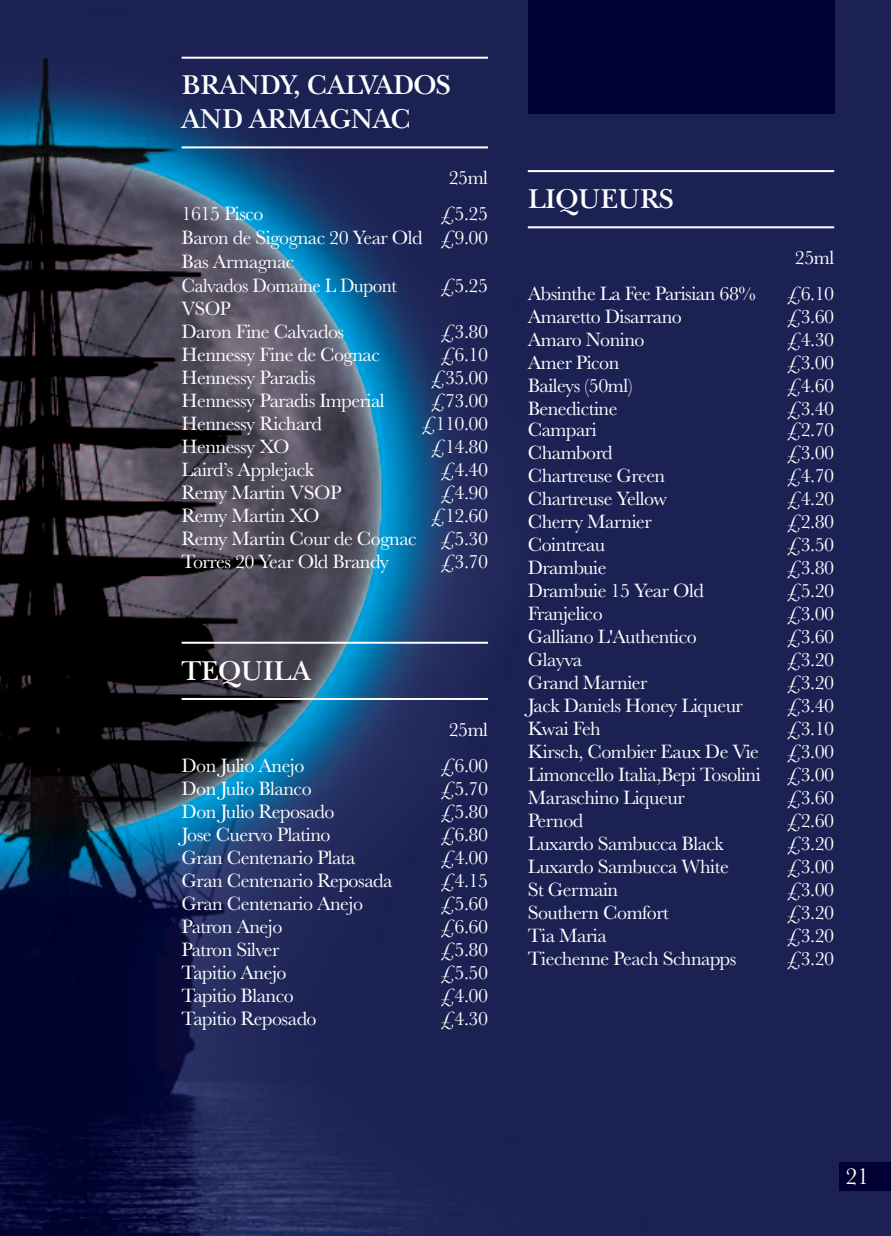
<style>
.page{position:relative;width:891px;height:1236px;background:#fff}
.page>*{position:absolute;margin:0;border:0;box-sizing:border-box;transform-origin:0 0}
.t1{font:600 28px/33.6px "New Baskerville IT Cby BT";letter-spacing:-.025em;color:#fff}
.t2{font:24px "Baskerville";color:#fff}
.t3{font:20px/24px "Baskerville";letter-spacing:-.025em;color:#fff}
.t4{font:20px/23px "Baskerville";letter-spacing:-.025em;color:#fff;scale:.95 1}
</style>
<div class="page">
<img style="left:0;top:0;width:890px;height:1236px">
<hr style="left:181px;top:57px;width:307px;height:2px;background:#fff">
<hr style="left:181px;top:146px;width:307px;height:2px;background:#fff">
<hr style="left:181px;top:642px;width:307px;height:2px;background:#fff">
<hr style="left:181px;top:698px;width:307px;height:2px;background:#fff">
<hr style="left:527px;top:170px;width:306px;height:2px;background:#fff">
<hr style="left:527px;top:226px;width:306px;height:2px;background:#fff">
<div style="left:839px;top:1162px;width:51px;height:29px;background:#000032"></div>
<div style="left:527px;top:0;width:306px;height:114px;background:#000032"></div>
<h1 class="t1" style="left:181px;top:71px;width:271px">BRANDY, CALVADOS<br>AND ARMAGNAC</h1>
<p class="t3" style="left:448px;top:165px;width:41px">25ml</p>
<p class="t3" style="left:181px;top:201px;width:308px;text-indent:259px">£5.25<br>Baron de Sigognac 20 Year Old £9.00<br>Bas Armagnac<br>Calvados Domaine L Dupont</p>
<p class="t3" style="left:181px;top:201px;width:83px">1615 Pisco</p>
<p class="t3" style="left:440px;top:273px;width:49px">£5.25</p>
<p class="t4" style="left:181px;top:297px;width:173px">VSOP<br>Daron Fine Calvados</p>
<p class="t3" style="left:440px;top:319px;width:49px">£3.80</p>
<p class="t3" style="left:181px;top:342px;width:200px">Hennessy Fine de Cognac</p>
<p class="t3" style="left:440px;top:342px;width:49px">£6.10</p>
<p class="t3" style="left:181px;top:365px;width:135px">Hennessy Paradis</p>
<p class="t3" style="left:431px;top:365px;width:58px">£35.00</p>
<p class="t3" style="left:181px;top:388px;width:204px">Hennessy Paradis Imperial</p>
<p class="t3" style="left:431px;top:388px;width:58px">£73.00</p>
<p class="t3" style="left:181px;top:411px;width:142px">Hennessy Richard</p>
<p class="t3" style="left:421px;top:411px;width:68px">£110.00</p>
<p class="t3" style="left:181px;top:434px;width:109px">Hennessy XO</p>
<p class="t3" style="left:431px;top:434px;width:58px">£14.80</p>
<p class="t3" style="left:181px;top:457px;width:134px">Laird’s Applejack</p>
<p class="t3" style="left:440px;top:457px;width:49px">£4.40</p>
<p class="t3" style="left:181px;top:480px;width:161px">Remy Martin VSOP</p>
<p class="t3" style="left:440px;top:480px;width:49px">£4.90</p>
<p class="t3" style="left:181px;top:503px;width:139px">Remy Martin XO</p>
<p class="t3" style="left:181px;top:504px;width:308px;line-height:23px;text-align:justify;text-indent:249px">£12.60<br>Remy Martin Cour de Cognac £5.30<br>Torres 20 Year Old Brandy</p>
<p class="t3" style="left:440px;top:549px;width:49px">£3.70</p>
<h1 class="t1" style="left:181px;top:657px;width:131px">TEQUILA</h1>
<p class="t3" style="left:448px;top:717px;width:41px">25ml</p>
<p class="t3" style="left:181px;top:753px;width:124px">Don Julio Anejo</p>
<p class="t3" style="left:440px;top:753px;width:49px">£6.00</p>
<p class="t3" style="left:181px;top:776px;width:131px">Don Julio Blanco</p>
<p class="t3" style="left:440px;top:776px;width:49px">£5.70</p>
<p class="t3" style="left:181px;top:799px;width:154px">Don Julio Reposado</p>
<p class="t3" style="left:440px;top:799px;width:49px">£5.80</p>
<p class="t3" style="left:181px;top:822px;width:150px">Jose Cuervo Platino</p>
<p class="t3" style="left:440px;top:822px;width:49px">£6.80</p>
<p class="t3" style="left:181px;top:845px;width:175px">Gran Centenario Plata</p>
<p class="t3" style="left:440px;top:845px;width:49px">£4.00</p>
<p class="t3" style="left:181px;top:868px;width:212px">Gran Centenario Reposada</p>
<p class="t3" style="left:440px;top:868px;width:49px">£4.15</p>
<p class="t3" style="left:181px;top:891px;width:183px">Gran Centenario Anejo</p>
<p class="t3" style="left:440px;top:891px;width:49px">£5.60</p>
<p class="t3" style="left:181px;top:914px;width:102px">Patron Anejo</p>
<p class="t3" style="left:440px;top:914px;width:49px">£6.60</p>
<p class="t3" style="left:181px;top:937px;width:99px">Patron Silver</p>
<p class="t3" style="left:440px;top:937px;width:49px">£5.80</p>
<p class="t3" style="left:181px;top:960px;width:106px">Tapitio Anejo</p>
<p class="t3" style="left:440px;top:960px;width:49px">£5.50</p>
<p class="t3" style="left:181px;top:983px;width:114px">Tapitio Blanco</p>
<p class="t3" style="left:440px;top:983px;width:49px">£4.00</p>
<p class="t3" style="left:181px;top:1006px;width:136px">Tapitio Reposado</p>
<p class="t3" style="left:440px;top:1006px;width:49px">£4.30</p>
<h1 class="t1" style="left:527px;top:185px;width:148px">LIQUEURS</h1>
<p class="t3" style="left:794px;top:246px;width:41px">25ml</p>
<p class="t3" style="left:527px;top:282px;width:230px">Absinthe La Fee Parisian 68%</p>
<p class="t3" style="left:786px;top:282px;width:49px">£6.10</p>
<p class="t3" style="left:527px;top:305px;width:156px">Amaretto Disarrano</p>
<p class="t3" style="left:786px;top:305px;width:49px">£3.60</p>
<p class="t3" style="left:527px;top:328px;width:118px">Amaro Nonino</p>
<p class="t3" style="left:786px;top:328px;width:49px">£4.30</p>
<p class="t3" style="left:527px;top:351px;width:93px">Amer Picon</p>
<p class="t3" style="left:786px;top:351px;width:49px">£3.00</p>
<p class="t3" style="left:527px;top:374px;width:106px">Baileys (50ml)</p>
<p class="t3" style="left:786px;top:374px;width:49px">£4.60</p>
<p class="t3" style="left:527px;top:397px;width:91px">Benedictine</p>
<p class="t3" style="left:786px;top:397px;width:49px">£3.40</p>
<p class="t3" style="left:527px;top:418px;width:70px">Campari</p>
<p class="t3" style="left:786px;top:418px;width:49px">£2.70</p>
<p class="t3" style="left:527px;top:441px;width:86px">Chambord</p>
<p class="t3" style="left:786px;top:441px;width:49px">£3.00</p>
<p class="t3" style="left:527px;top:464px;width:139px">Chartreuse Green</p>
<p class="t3" style="left:786px;top:464px;width:49px">£4.70</p>
<p class="t3" style="left:527px;top:487px;width:141px">Chartreuse Yellow</p>
<p class="t3" style="left:786px;top:487px;width:49px">£4.20</p>
<p class="t3" style="left:527px;top:510px;width:125px">Cherry Marnier</p>
<p class="t3" style="left:786px;top:510px;width:49px">£2.80</p>
<p class="t3" style="left:527px;top:533px;width:79px">Cointreau</p>
<p class="t3" style="left:786px;top:533px;width:49px">£3.50</p>
<p class="t3" style="left:527px;top:556px;width:80px">Drambuie</p>
<p class="t3" style="left:786px;top:556px;width:49px">£3.80</p>
<p class="t3" style="left:527px;top:579px;width:177px">Drambuie 15 Year Old</p>
<p class="t3" style="left:786px;top:579px;width:49px">£5.20</p>
<p class="t3" style="left:527px;top:602px;width:76px">Franjelico</p>
<p class="t3" style="left:786px;top:602px;width:49px">£3.00</p>
<p class="t3" style="left:527px;top:625px;width:170px">Galliano L'Authentico</p>
<p class="t3" style="left:786px;top:625px;width:49px">£3.60</p>
<p class="t3" style="left:527px;top:648px;width:56px">Glayva</p>
<p class="t3" style="left:786px;top:648px;width:49px">£3.20</p>
<p class="t3" style="left:527px;top:671px;width:121px">Grand Marnier</p>
<p class="t3" style="left:786px;top:671px;width:49px">£3.20</p>
<p class="t3" style="left:527px;top:694px;width:216px">Jack Daniels Honey Liqueur</p>
<p class="t3" style="left:786px;top:694px;width:49px">£3.40</p>
<p class="t3" style="left:527px;top:717px;width:75px">Kwai Feh</p>
<p class="t3" style="left:786px;top:717px;width:49px">£3.10</p>
<p class="t3" style="left:527px;top:740px;width:233px">Kirsch, Combier Eaux De Vie</p>
<p class="t3" style="left:786px;top:740px;width:49px">£3.00</p>
<p class="t3" style="left:527px;top:763px;width:234px">Limoncello Italia,Bepi Tosolini</p>
<p class="t3" style="left:786px;top:763px;width:49px">£3.00</p>
<p class="t3" style="left:527px;top:786px;width:158px">Maraschino Liqueur</p>
<p class="t3" style="left:786px;top:786px;width:49px">£3.60</p>
<p class="t3" style="left:527px;top:809px;width:57px">Pernod</p>
<p class="t3" style="left:786px;top:809px;width:49px">£2.60</p>
<p class="t3" style="left:527px;top:832px;width:197px">Luxardo Sambucca Black</p>
<p class="t3" style="left:786px;top:832px;width:49px">£3.20</p>
<p class="t3" style="left:527px;top:855px;width:202px">Luxardo Sambucca White</p>
<p class="t3" style="left:786px;top:855px;width:49px">£3.00</p>
<p class="t3" style="left:527px;top:878px;width:92px">St Germain</p>
<p class="t3" style="left:786px;top:878px;width:49px">£3.00</p>
<p class="t3" style="left:527px;top:901px;width:143px">Southern Comfort</p>
<p class="t3" style="left:786px;top:901px;width:49px">£3.20</p>
<p class="t3" style="left:527px;top:924px;width:80px">Tia Maria</p>
<p class="t3" style="left:786px;top:924px;width:49px">£3.20</p>
<p class="t3" style="left:527px;top:947px;width:210px">Tiechenne Peach Schnapps</p>
<p class="t3" style="left:786px;top:947px;width:49px">£3.20</p>
<p class="t2" style="left:845px;top:1162px;width:25px">21</p>
</div>
